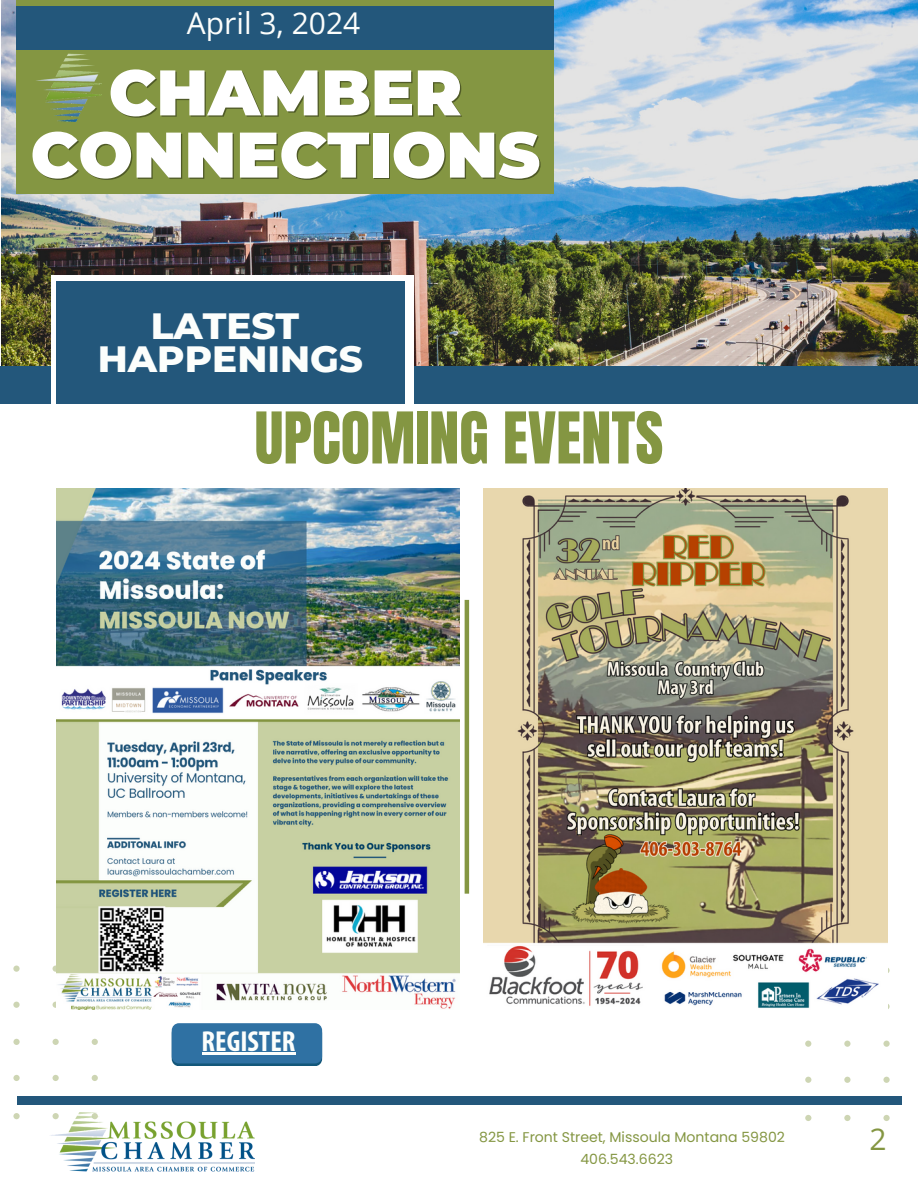
<style>
.page{position:relative;width:918px;height:1188px;background:#fff}
.page>*{position:absolute;margin:0;border:0;box-sizing:border-box;transform-origin:0 0}
.t1{font:900 64.2px/62.1px "Montserrat";color:#fff;text-align:center}
.t2{font:60.6px "Anton";color:#849642}
.t3{font:800 37.35px/33.6px "Montserrat";color:#fcfefc;text-align:center}
.t4{font:30px "Open Sans";color:#fcfefc}
.t5{font:30px "Open Sans";color:#849642}
.t6{font:700 condensed 28.95px "Myriad Pro";color:#fcfefc}
.t7{font:14.1px "Poppins";color:#849642}
</style>
<div class="page">
<img style="left:1px;top:0;width:917px;height:366px">
<svg style="left:13px;top:966px;width:85px;height:153px"></svg>
<svg style="left:805px;top:968px;width:97px;height:153px"></svg>
<div style="left:17px;top:1096px;width:884px;height:9px;background:#23577b"></div>
<div style="left:17px;top:0;width:537px;height:193px;background:#849642"></div>
<div style="left:17px;top:6px;width:537px;height:43px;background:#23577b"></div>
<img style="left:50px;top:1112px;width:204px;height:60px">
<img style="left:33px;top:49px;width:69px;height:73px">
<div style="left:0;top:366px;width:918px;height:37px;background:#23577b"></div>
<div style="left:51px;top:275px;width:362px;height:140px;background:#fff"></div>
<div style="left:56px;top:281px;width:349px;height:122px;background:#23577b"></div>
<hr style="left:465px;top:600px;width:4px;height:294px;background:#849642">
<svg style="left:172px;top:1026px;width:150px;height:40px"></svg>
<div style="left:172px;top:1023px;width:150px;height:40px;background:#2f71a3;border-radius:7px"></div>
<hr style="left:202px;top:1053px;width:93px;height:2px;background:#fcfefc">
<img style="left:483px;top:489px;width:404px;height:523px">
<img style="left:56px;top:489px;width:403px;height:521px">
<h3 class="t4" style="left:187px;top:2px;width:175px">April 3, 2024</h3>
<h1 class="t1" style="left:31px;top:61px;width:511px">CHAMBER<br>CONNECTIONS</h1>
<h3 class="t3" style="left:98px;top:309px;width:267px">LATEST<br>HAPPENINGS</h3>
<h2 class="t2" style="left:255px;top:395px;width:410px">UPCOMING EVENTS</h2>
<h3 class="t6" style="left:202px;top:1029px;width:95px">REGISTER</h3>
<p class="t7" style="left:479px;top:1127px;width:307px">825 E. Front Street, Missoula Montana 59802</p>
<p class="t7" style="left:580px;top:1149px;width:94px">406.543.6623</p>
<h3 class="t5" style="left:870px;top:1118px;width:19px">2</h3>
</div>
